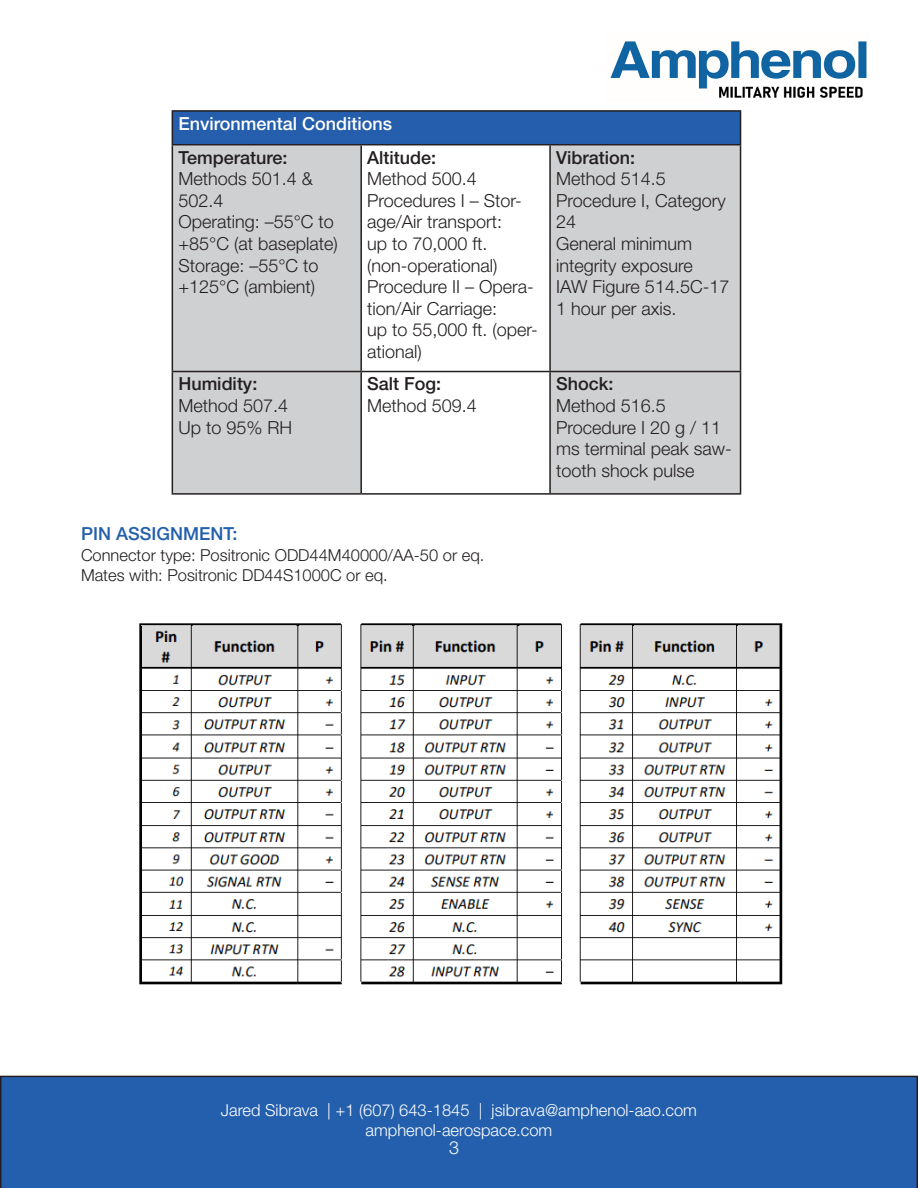
<style>
.page{position:relative;width:918px;height:1188px;background:#fff}
.page>*{position:absolute;margin:0;border:0;box-sizing:border-box;transform-origin:0 0}
.t1{font:300 18px/21.6px "Helvetica Neue LT Std";color:#231f20}
.t2{font:500 18px "Helvetica Neue LT Std";color:#231f20}
.t3{font:500 18px "Helvetica Neue LT Std";color:#fff}
.t4{font:500 18px "Helvetica Neue LT Std";color:#235fad}
.t5{font:300 18px "Helvetica Neue LT Std";color:#fff}
.t6{font:300 16.5px "Helvetica Neue LT Std";color:#231f20}
.t7{font:300 16.5px/19.8px "Helvetica Neue LT Std";color:#fff;text-align:center}
</style>
<div class="page">
<img style="left:610px;top:41px;width:257px;height:57px">
<div style="left:0;top:1076px;width:918px;height:112px;background:#235fad"></div>
<div style="left:172px;top:111px;width:569px;height:34px;background:#245eac"></div>
<svg style="left:173px;top:145px;width:567px;height:348px;fill:#cfd0d2"></svg>
<hr style="left:172px;top:110px;width:189px;height:2px;background:#231f20">
<hr style="left:172px;top:112px;width:1px;height:32px;background:#231f20">
<hr style="left:361px;top:110px;width:189px;height:2px;background:#231f20">
<hr style="left:550px;top:110px;width:191px;height:2px;background:#231f20">
<hr style="left:740px;top:112px;width:1px;height:32px;background:#231f20">
<hr style="left:172px;top:144px;width:189px;height:1px;background:#231f20">
<hr style="left:172px;top:145px;width:1px;height:226px;background:#231f20">
<hr style="left:361px;top:144px;width:189px;height:1px;background:#231f20">
<hr style="left:360px;top:145px;width:2px;height:226px;background:#231f20">
<hr style="left:550px;top:144px;width:191px;height:1px;background:#231f20">
<hr style="left:549px;top:145px;width:2px;height:226px;background:#231f20">
<hr style="left:740px;top:145px;width:1px;height:226px;background:#231f20">
<hr style="left:172px;top:371px;width:189px;height:1px;background:#231f20">
<hr style="left:172px;top:372px;width:1px;height:121px;background:#231f20">
<hr style="left:361px;top:371px;width:189px;height:1px;background:#231f20">
<hr style="left:360px;top:372px;width:2px;height:121px;background:#231f20">
<hr style="left:550px;top:371px;width:191px;height:1px;background:#231f20">
<hr style="left:549px;top:372px;width:2px;height:121px;background:#231f20">
<hr style="left:740px;top:372px;width:1px;height:121px;background:#231f20">
<hr style="left:172px;top:493px;width:189px;height:2px;background:#231f20">
<hr style="left:361px;top:493px;width:189px;height:2px;background:#231f20">
<hr style="left:550px;top:493px;width:191px;height:2px;background:#231f20">
<img style="left:139px;top:623px;width:644px;height:362px">
<p class="t3" style="left:178px;top:113px;width:215px">Environmental Conditions</p>
<p class="t2" style="left:178px;top:146px;width:111px">Temperature:</p>
<p class="t1" style="left:178px;top:168px;width:136px">Methods 501.4 &amp;<br>502.4</p>
<p class="t1" style="left:178px;top:211px;width:161px">Operating: –55°C to +85°C (at baseplate)</p>
<p class="t1" style="left:178px;top:254px;width:142px">Storage: –55°C to +125°C (ambient)</p>
<p class="t2" style="left:367px;top:146px;width:71px">Altitude:</p>
<p class="t1" style="left:367px;top:168px;width:111px">Method 500.4</p>
<p class="t1" style="left:367px;top:189px;width:156px">Procedures I – Stor&shy;age/Air transport:</p>
<p class="t1" style="left:367px;top:232px;width:132px">up to 70,000 ft. (non-operational)</p>
<p class="t1" style="left:367px;top:276px;width:168px">Procedure II – Opera&shy;tion/Air Carriage:</p>
<p class="t1" style="left:367px;top:319px;width:172px">up to 55,000 ft. (oper&shy;ational)</p>
<p class="t2" style="left:178px;top:373px;width:81px">Humidity:</p>
<p class="t1" style="left:178px;top:394px;width:111px">Method 507.4</p>
<p class="t1" style="left:178px;top:416px;width:115px">Up to 95% RH</p>
<p class="t2" style="left:367px;top:373px;width:76px">Salt Fog:</p>
<p class="t1" style="left:367px;top:394px;width:111px">Method 509.4</p>
<p class="t4" style="left:81px;top:523px;width:158px">PIN ASSIGNMENT:</p>
<p class="t6" style="left:81px;top:545px;width:405px">Connector type: Positronic ODD44M40000/AA-50 or eq.</p>
<p class="t6" style="left:81px;top:565px;width:308px">Mates with: Positronic DD44S1000C or eq.</p>
<p class="t2" style="left:556px;top:146px;width:81px">Vibration:</p>
<p class="t1" style="left:556px;top:168px;width:111px">Method 514.5</p>
<p class="t1" style="left:556px;top:189px;width:171px">Procedure I, Category<br>24</p>
<p class="t1" style="left:556px;top:232px;width:138px">General minimum integrity exposure</p>
<p class="t1" style="left:556px;top:276px;width:175px">IAW Figure 514.5C-17</p>
<p class="t1" style="left:556px;top:297px;width:122px">1 hour per axis.</p>
<p class="t2" style="left:556px;top:373px;width:59px">Shock:</p>
<p class="t1" style="left:556px;top:394px;width:111px">Method 516.5</p>
<p class="t1" style="left:556px;top:416px;width:177px">Procedure I 20 g / 11 ms terminal peak saw&shy;tooth shock pulse</p>
<p class="t7" style="left:221px;top:1100px;width:478px">Jared Sibrava | +1 (607) 643-1845 | jsibrava@amphenol-aao.com amphenol-aerospace.com</p>
<p class="t5" style="left:449px;top:1136px;width:12px">3</p>
</div>
